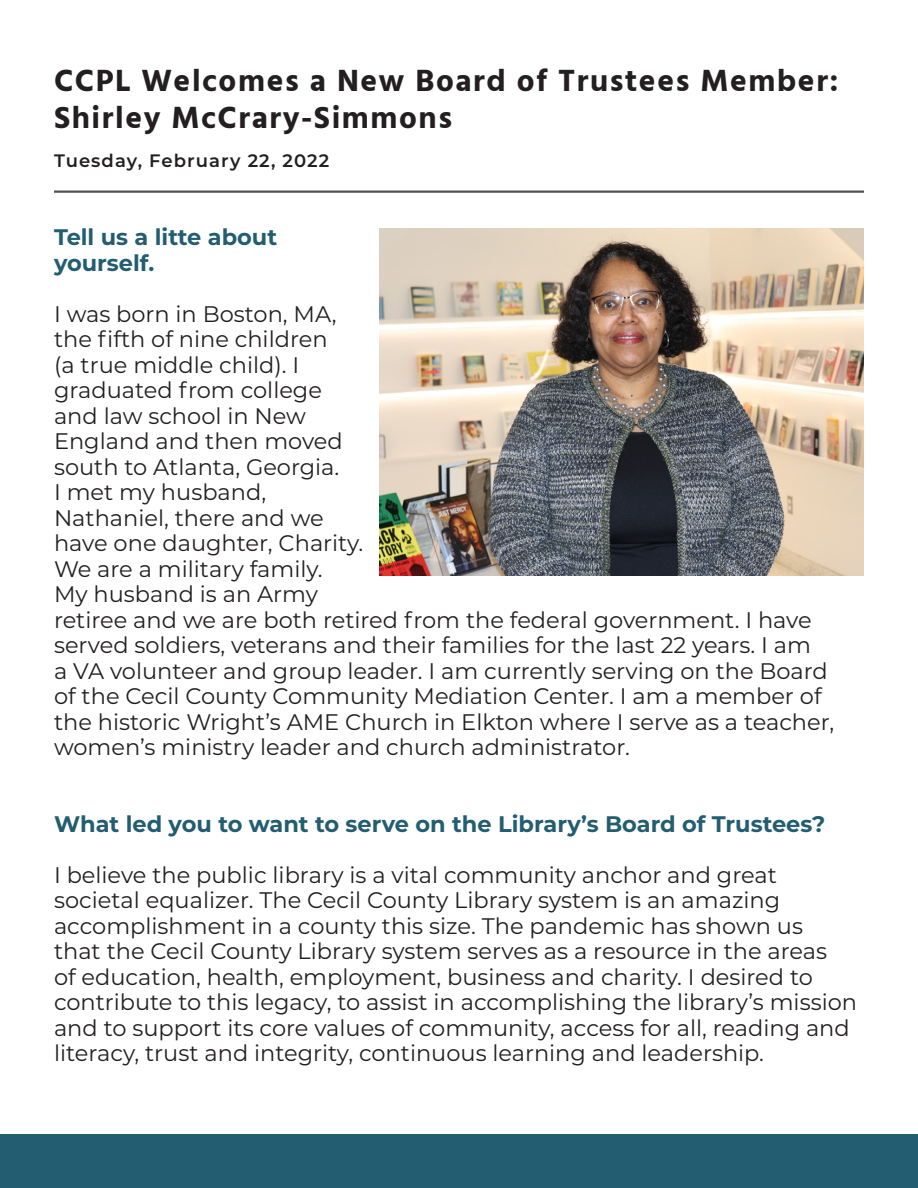
<style>
.page{position:relative;width:918px;height:1188px;background:#fff}
.page>*{position:absolute;margin:0;border:0;box-sizing:border-box;transform-origin:0 0}
.t1{font:700 31.5px/37.8px "Hind Guntur";letter-spacing:.05em;color:#231f20}
.t2{font:22.5px/25.5px "Montserrat";color:#231f20}
.t3{font:700 22.5px/25.5px "Montserrat";color:#225d71}
.t4{font:600 18px "Montserrat";letter-spacing:.06em;color:#231f20}
</style>
<div class="page">
<div style="left:0;top:1134px;width:918px;height:54px;background:#225d71"></div>
<hr style="left:54px;top:190px;width:810px;height:3px;background:#545151">
<img style="left:380px;top:228px;width:484px;height:348px">
<p class="t1" style="left:54px;top:61px;width:786px">CCPL Welcomes a New Board of Trustees Member:<br>Shirley McCrary-Simmons</p>
<p class="t4" style="left:54px;top:148px;width:277px">Tuesday, February 22, 2022</p>
<p class="t3" style="left:54px;top:223px;width:225px">Tell us a litte about yourself.</p>
<p class="t2" style="left:54px;top:300px;width:782px">I was born in Boston, MA,<br>the fifth of nine children<br>(a true middle child). I<br>graduated from college<br>and law school in New<br>England and then moved<br>south to Atlanta, Georgia.<br>I met my husband,<br>Nathaniel, there and we<br>have one daughter, Charity.<br>We are a military family.<br>My husband is an Army<br>retiree and we are both retired from the federal government. I have served soldiers, veterans and their families for the last 22 years. I am<br>a VA volunteer and group leader. I am currently serving on the Board of the Cecil County Community Mediation Center. I am a member of the historic Wright’s AME Church in Elkton where I serve as a teacher, women’s ministry leader and church administrator.</p>
<p class="t3" style="left:54px;top:810px;width:773px">What led you to want to serve on the Library’s Board of Trustees?</p>
<p class="t2" style="left:54px;top:861px;width:805px">I believe the public library is a vital community anchor and great societal equalizer. The Cecil County Library system is an amazing accomplishment in a county this size. The pandemic has shown us<br>that the Cecil County Library system serves as a resource in the areas<br>of education, health, employment, business and charity. I desired to contribute to this legacy, to assist in accomplishing the library’s mission and to support its core values of community, access for all, reading and literacy, trust and integrity, continuous learning and leadership.</p>
</div>
